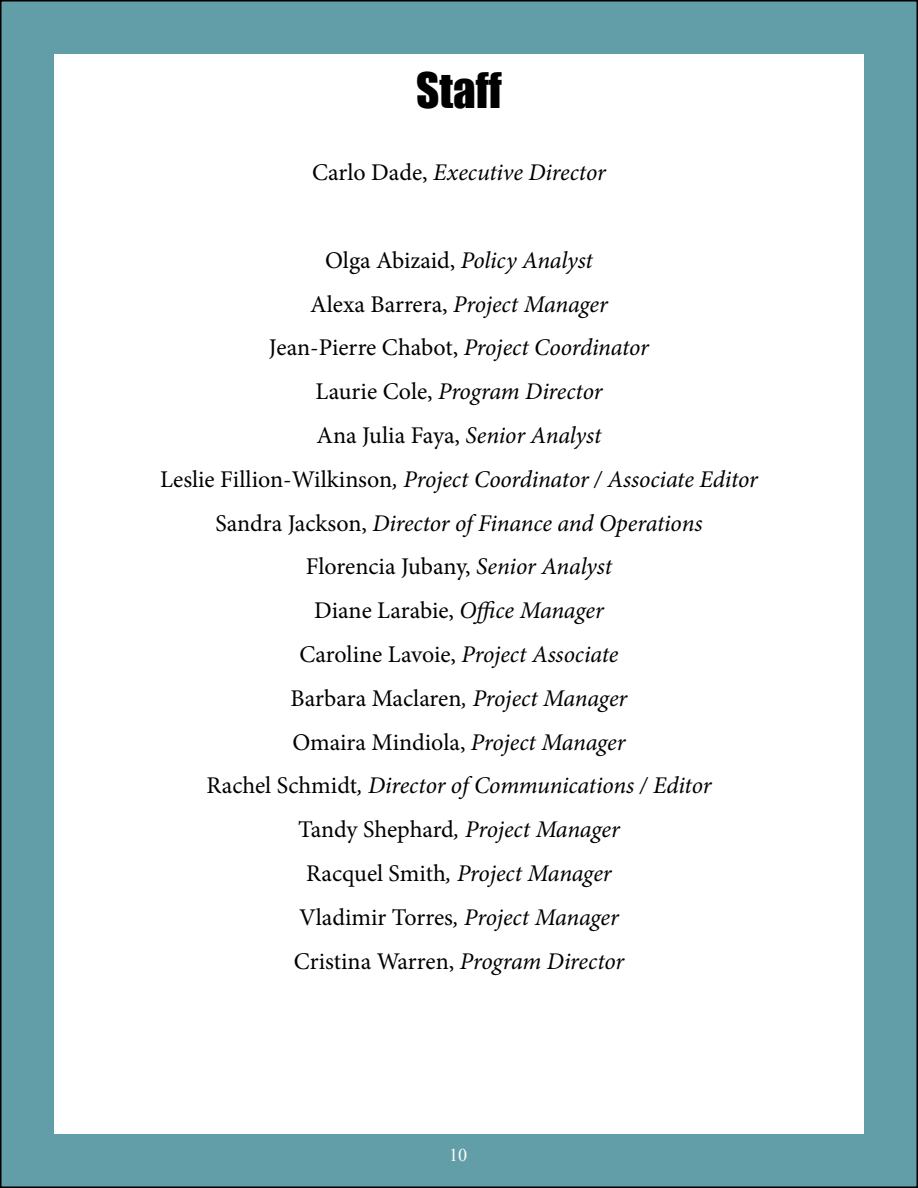
<style>
.page{position:relative;width:918px;height:1188px;background:#fff}
.page>*{position:absolute;margin:0;border:0;box-sizing:border-box;transform-origin:0 0}
.t1{font:45px "Impact";color:#000}
.t2{font:italic 24px/43.8px "Minion Pro";letter-spacing:-.01em;color:#000;text-align:center}
.t3{font:18px "Times New Roman";color:#fff}
.s1{font-style:normal}
</style>
<div class="page">
<div style="left:1px;top:1px;width:916px;height:1186px;background:#629ea8"></div>
<div style="left:54px;top:54px;width:810px;height:1080px;background:#fff"></div>
<h1 class="t1" style="left:416px;top:55px;width:87px">Staff</h1>
<p class="t2" style="left:312px;top:151px;width:295px"><span class="s1">Carlo Dade,</span> Executive Director</p>
<p class="t2" style="left:160px;top:238px;width:599px"><span class="s1">Olga Abizaid,</span> Policy Analyst<br><span class="s1">Alexa Barrera,</span> Project Manager<br><span class="s1">Jean-Pierre Chabot,</span> Project Coordinator<br><span class="s1">Laurie Cole,</span> Program Director<br><span class="s1">Ana Julia Faya,</span> Senior Analyst<br><span class="s1">Leslie Fillion-Wilkinson</span>, Project Coordinator / Associate Editor <span class="s1">Sandra Jackson,</span> Director of Finance and Operations<br><span class="s1">Florencia Jubany,</span> Senior Analyst<br><span class="s1">Diane Larabie,</span> Office Manager<br><span class="s1">Caroline Lavoie,</span> Project Associate<br><span class="s1">Barbara Maclaren</span>, Project Manager<br><span class="s1">Omaira Mindiola,</span> Project Manager<br><span class="s1">Rachel Schmidt</span>, Director of Communications / Editor<br><span class="s1">Tandy Shephard</span>, Project Manager<br><span class="s1">Racquel Smith</span>, Project Manager<br><span class="s1">Vladimir Torres</span>, Project Manager<br><span class="s1">Cristina Warren,</span> Program Director</p>
<p class="t3" style="left:449px;top:1143px;width:19px">10</p>
</div>
